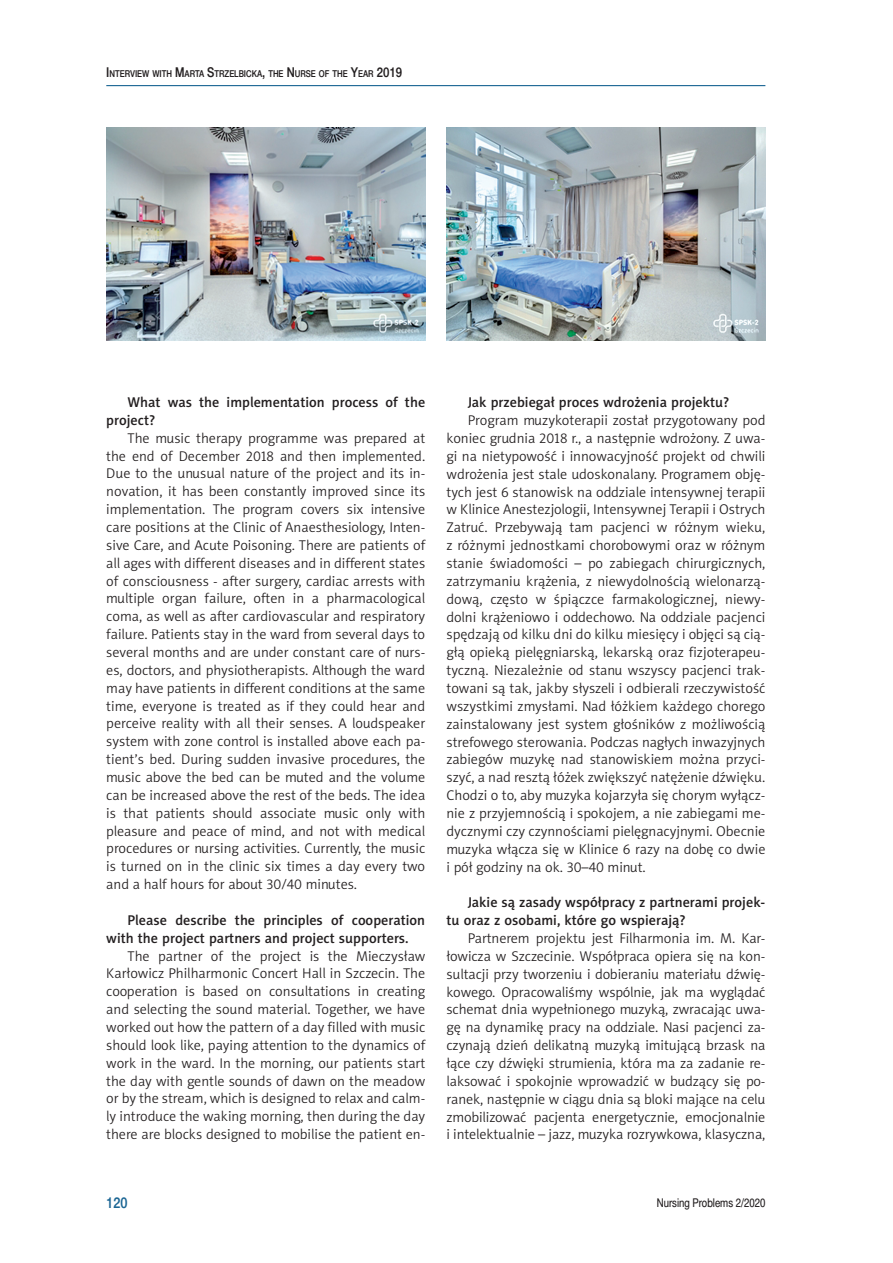
<style>
.page{position:relative;width:893px;height:1263px;background:#fff}
.page>*{position:absolute;margin:0;border:0;box-sizing:border-box;transform-origin:0 0}
.t1{font:15px "Switzer Cnd TTEFN Medium";color:#1c6694}
.t2{font:14.25px/17.9px "Naomi Sans EFN Light";color:#231f20;text-align:justify}
.t3{font:14.25px/17.9px "Naomi Sans EFN Medium";color:#231f20}
.t4{font:12px "Switzer Cnd TTEFN";color:#231f20}
.t5{font:9.45px "Switzer Cnd TTEFN Medium";color:#231f20}
.s1{font-size:13.5px}
</style>
<div class="page">
<hr style="left:106px;top:85px;width:659px;height:1px;background:#1c6694">
<img style="left:446px;top:128px;width:319px;height:212px">
<img style="left:106px;top:128px;width:319px;height:212px">
<p class="t5" style="left:106px;top:68px;width:298px"><span class="s1">I</span>NTERVIEW WITH <span class="s1">M</span>ARTA <span class="s1">S</span>TRZELBICKA<span class="s1">,</span> THE <span class="s1">N</span>URSE OF THE <span class="s1">Y</span>EAR <span class="s1">2019</span></p>
<p class="t3" style="left:106px;top:393px;width:320px;text-indent:21px">What was the implementation process of the project?</p>
<p class="t2" style="left:106px;top:429px;width:320px;text-indent:21px">The music therapy programme was prepared at the end of December 2018 and then implemented.<br>Due to the unusual nature of the project and its in&shy;novation, it has been constantly improved since its implementation. The program covers six intensive care positions at the Clinic of Anaesthesiology, Inten&shy;sive Care, and Acute Poisoning. There are patients of all ages with different diseases and in different states of consciousness - after surgery, cardiac arrests with multiple organ failure, often in a pharmacological coma, as well as after cardiovascular and respiratory failure. Patients stay in the ward from several days to several months and are under constant care of nurs&shy;es, doctors, and physiotherapists. Although the ward may have patients in different conditions at the same time, everyone is treated as if they could hear and perceive reality with all their senses. A loudspeaker system with zone control is installed above each pa&shy;tient’s bed. During sudden invasive procedures, the music above the bed can be muted and the volume can be increased above the rest of the beds. The idea is that patients should associate music only with pleasure and peace of mind, and not with medical procedures or nursing activities. Currently, the music is turned on in the clinic six times a day every two and a half hours for about 30/40 minutes.</p>
<p class="t3" style="left:106px;top:911px;width:320px;text-indent:21px">Please describe the principles of cooperation with the project partners and project supporters.</p>
<p class="t2" style="left:106px;top:947px;width:320px;text-indent:21px">The partner of the project is the Mieczysław Karłowicz Philharmonic Concert Hall in Szczecin. The cooperation is based on consultations in creating and selecting the sound material. Together, we have worked out how the pattern of a day filled with music should look like, paying attention to the dynamics of work in the ward. In the morning, our patients start the day with gentle sounds of dawn on the meadow or by the stream, which is designed to relax and calm&shy;ly introduce the waking morning, then during the day there are blocks designed to mobilise the patient en-</p>
<p class="t3" style="left:468px;top:393px;width:263px">Jak przebiegał proces wdrożenia projektu?</p>
<p class="t2" style="left:446px;top:411px;width:320px;text-indent:21px">Program muzykoterapii został przygotowany pod koniec grudnia 2018 r., a następnie wdrożony. Z uwa&shy;gi na nietypowość i innowacyjność projekt od chwili wdrożenia jest stale udoskonalany. Programem obję&shy;tych jest 6 stanowisk na oddziale intensywnej terapii w Klinice Anestezjologii, Intensywnej Terapii i Ostrych Zatruć. Przebywają tam pacjenci w różnym wieku, z różnymi jednostkami chorobowymi oraz w różnym stanie świadomości – po zabiegach chirurgicznych, zatrzymaniu krążenia, z niewydolnością wielonarzą&shy;dową, często w śpiączce farmakologicznej, niewy&shy;dolni krążeniowo i oddechowo. Na oddziale pacjenci spędzają od kilku dni do kilku miesięcy i objęci są cią&shy;głą opieką pielęgniarską, lekarską oraz fizjoterapeu&shy;tyczną. Niezależnie od stanu wszyscy pacjenci trak&shy;towani są tak, jakby słyszeli i odbierali rzeczywistość wszystkimi zmysłami. Nad łóżkiem każdego chorego zainstalowany jest system głośników z możliwością strefowego sterowania. Podczas nagłych inwazyjnych zabiegów muzykę nad stanowiskiem można przyci&shy;szyć, a nad resztą łóżek zwiększyć natężenie dźwięku.<br>Chodzi o to, aby muzyka kojarzyła się chorym wyłącz&shy;nie z przyjemnością i spokojem, a nie zabiegami me&shy;dycznymi czy czynnościami pielęgnacyjnymi. Obecnie muzyka włącza się w Klinice 6 razy na dobę co dwie i pół godziny na ok. 30–40 minut.</p>
<p class="t3" style="left:446px;top:893px;width:320px;text-indent:21px">Jakie są zasady współpracy z partnerami projek&shy;tu oraz z osobami, które go wspierają?</p>
<p class="t2" style="left:446px;top:929px;width:320px;text-indent:21px">Partnerem projektu jest Filharmonia im. M. Kar&shy;łowicza w Szczecinie. Współpraca opiera się na kon&shy;sultacji przy tworzeniu i dobieraniu materiału dźwię&shy;kowego. Opracowaliśmy wspólnie, jak ma wyglądać schemat dnia wypełnionego muzyką, zwracając uwa&shy;gę na dynamikę pracy na oddziale. Nasi pacjenci za&shy;czynają dzień delikatną muzyką imitującą brzask na łące czy dźwięki strumienia, która ma za zadanie re&shy;laksować i spokojnie wprowadzić w budzący się po&shy;ranek, następnie w ciągu dnia są bloki mające na celu zmobilizować pacjenta energetycznie, emocjonalnie i intelektualnie – jazz, muzyka rozrywkowa, klasyczna,</p>
<p class="t1" style="left:106px;top:1193px;width:23px">120</p>
<p class="t4" style="left:657px;top:1195px;width:110px">Nursing Problems 2/2020</p>
</div>
